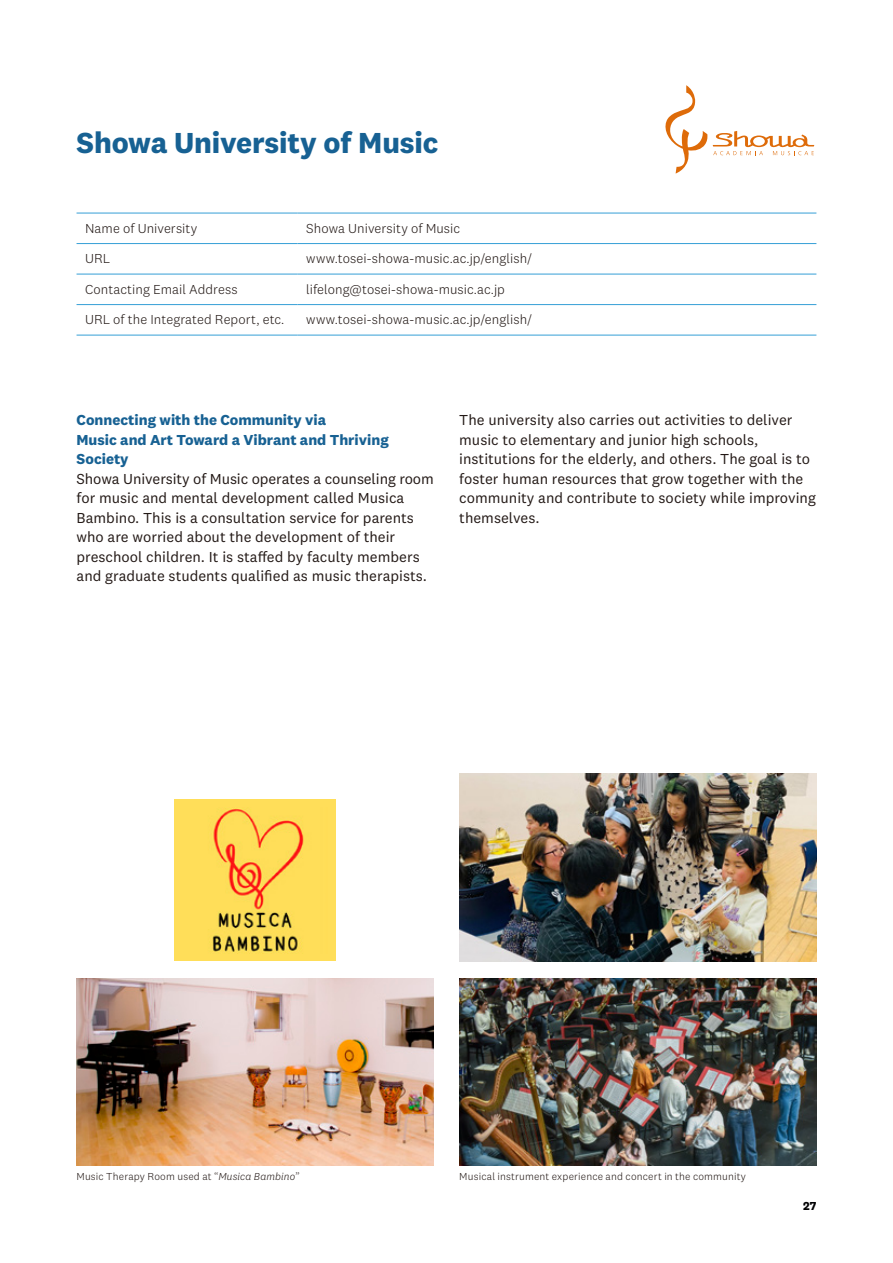
<style>
.page{position:relative;width:893px;height:1263px;background:#fff}
.page>*{position:absolute;margin:0;border:0;box-sizing:border-box;transform-origin:0 0}
.大学名{font:700 30px "National 2";letter-spacing:-.005em;color:#176193}
.各大学本文{font:15px/19.5px "National 2";color:#231916}
.各大学_タイトル10pt{font:700 15px/19.5px "National 2";color:#176193}
.表文字{font:300 13.5px "National 2";letter-spacing:.005em;color:#231916}
.t1{font:700 12px "National 2";color:#000002}
.写真キャプション{font:300 10.5px "National 2";letter-spacing:.015em;color:#231916}
.s1{font-style:italic}
</style>
<div class="page">
<svg style="left:665px;top:85px;width:149px;height:89px"></svg>
<hr style="left:77px;top:213px;width:221px;height:1px;background:#359fd6">
<hr style="left:298px;top:213px;width:518px;height:1px;background:#359fd6">
<hr style="left:77px;top:243px;width:221px;height:1px;background:#359fd6">
<hr style="left:298px;top:243px;width:518px;height:1px;background:#359fd6">
<hr style="left:77px;top:274px;width:221px;height:1px;background:#359fd6">
<hr style="left:298px;top:274px;width:518px;height:1px;background:#359fd6">
<hr style="left:77px;top:304px;width:221px;height:1px;background:#359fd6">
<hr style="left:298px;top:304px;width:518px;height:1px;background:#359fd6">
<hr style="left:77px;top:335px;width:221px;height:1px;background:#359fd6">
<hr style="left:298px;top:335px;width:518px;height:1px;background:#359fd6">
<img style="left:459px;top:978px;width:357px;height:187px">
<img style="left:77px;top:978px;width:357px;height:187px">
<img style="left:459px;top:774px;width:357px;height:187px">
<div style="left:174px;top:799px;width:162px;height:162px;background:#ffde59"></div>
<img style="left:212px;top:808px;width:92px;height:144px">
<p class="大学名" style="left:77px;top:124px;width:363px">Showa University of Music</p>
<p class="表文字" style="left:85px;top:220px;width:114px">Name of University</p>
<p class="表文字" style="left:306px;top:220px;width:155px">Showa University of Music</p>
<p class="表文字" style="left:85px;top:251px;width:27px">URL</p>
<p class="表文字" style="left:306px;top:251px;width:227px">www.tosei-showa-music.ac.jp/english/</p>
<p class="表文字" style="left:85px;top:281px;width:154px">Contacting Email Address</p>
<p class="表文字" style="left:306px;top:281px;width:200px">lifelong@tosei-showa-music.ac.jp</p>
<p class="表文字" style="left:85px;top:312px;width:201px">URL of the Integrated Report, etc.</p>
<p class="表文字" style="left:306px;top:312px;width:227px">www.tosei-showa-music.ac.jp/english/</p>
<p class="各大学_タイトル10pt" style="left:77px;top:410px;width:251px">Connecting with the Community via</p>
<p class="各大学_タイトル10pt" style="left:77px;top:429px;width:314px">Music and Art Toward a Vibrant and Thriving<br>Society</p>
<p class="各大学本文" style="left:77px;top:468px;width:359px">Showa University of Music operates a counseling room for music and mental development called Musica Bambino. This is a consultation service for parents who are worried about the development of their preschool children. It is staffed by faculty members and graduate students qualified as music therapists.</p>
<p class="各大学本文" style="left:459px;top:410px;width:358px">The university also carries out activities to deliver music to elementary and junior high schools, institutions for the elderly, and others. The goal is to foster human resources that grow together with the community and contribute to society while improving themselves.</p>
<p class="写真キャプション" style="left:77px;top:1171px;width:225px">Music Therapy Room used at “<span class="s1">Musica Bambino</span>”</p>
<p class="写真キャプション" style="left:459px;top:1171px;width:288px">Musical instrument experience and concert in the community</p>
<p class="t1" style="left:803px;top:1198px;width:15px">27</p>
</div>
